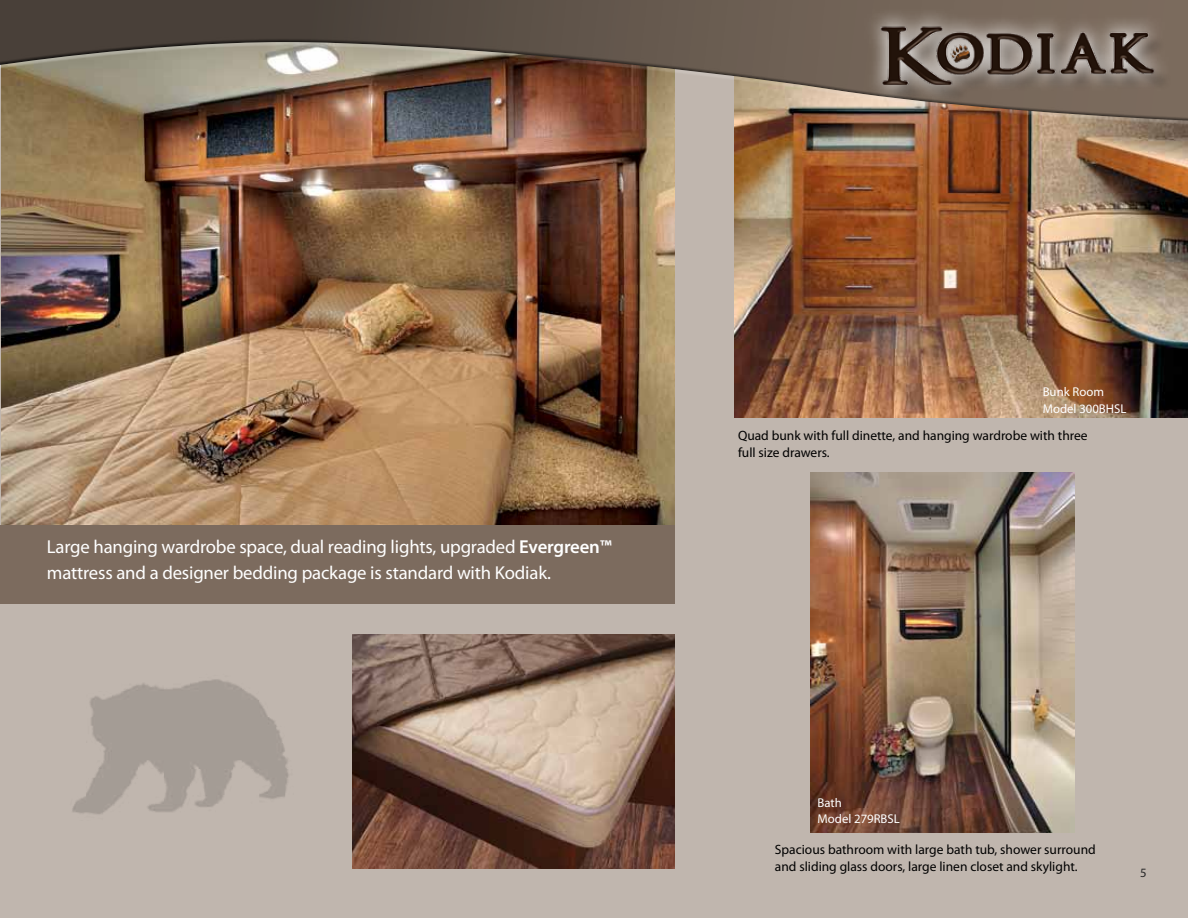
<style>
.page{position:relative;width:1188px;height:918px;background:#fff}
.page>*{position:absolute;margin:0;border:0;box-sizing:border-box;transform-origin:0 0}
.t1{font:18.75px/25.5px "Myriad Pro";letter-spacing:-.01em;color:#fff}
.t2{font:13.5px/16.5px "Myriad Pro";color:#000}
.t3{font:12.75px/16.5px "Myriad Pro";color:#fff}
.t4{font:12.75px "Myriad Pro";color:#292829}
.s1{font-weight:600}
</style>
<div class="page">
<div style="left:0;top:27px;width:1188px;height:891px;background:#c0b6ae"></div>
<img style="left:1px;top:126px;width:674px;height:399px">
<img style="left:735px;top:126px;width:453px;height:292px">
<div style="left:0;top:0;width:1188px;height:126px;background:#000;opacity:.75"></div>
<div style="left:0;top:525px;width:675px;height:79px;background:#7c6b5e"></div>
<img style="left:810px;top:472px;width:264px;height:360px">
<img style="left:353px;top:634px;width:322px;height:234px">
<svg style="left:864px;top:8px;width:307px;height:95px;fill:#7a6a5c"></svg>
<img style="left:879px;top:23px;width:278px;height:62px">
<img style="left:72px;top:679px;width:217px;height:135px">
<h1 class="t1" style="left:47px;top:534px;width:566px">Large hanging wardrobe space, dual reading lights, upgraded <span class="s1">Evergreen™ </span>mattress and a designer bedding package is standard with Kodiak.</h1>
<p class="t3" style="left:1043px;top:383px;width:85px">Bunk Room<br>Model 300BHSL</p>
<p class="t2" style="left:738px;top:427px;width:351px">Quad bunk with full dinette, and hanging wardrobe with three full size drawers.</p>
<p class="t3" style="left:818px;top:794px;width:84px">Bath<br>Model 279RBSL</p>
<p class="t2" style="left:775px;top:841px;width:322px">Spacious bathroom with large bath tub, shower surround and sliding glass doors, large linen closet and skylight.</p>
<p class="t4" style="left:1140px;top:864px;width:8px">5</p>
</div>
